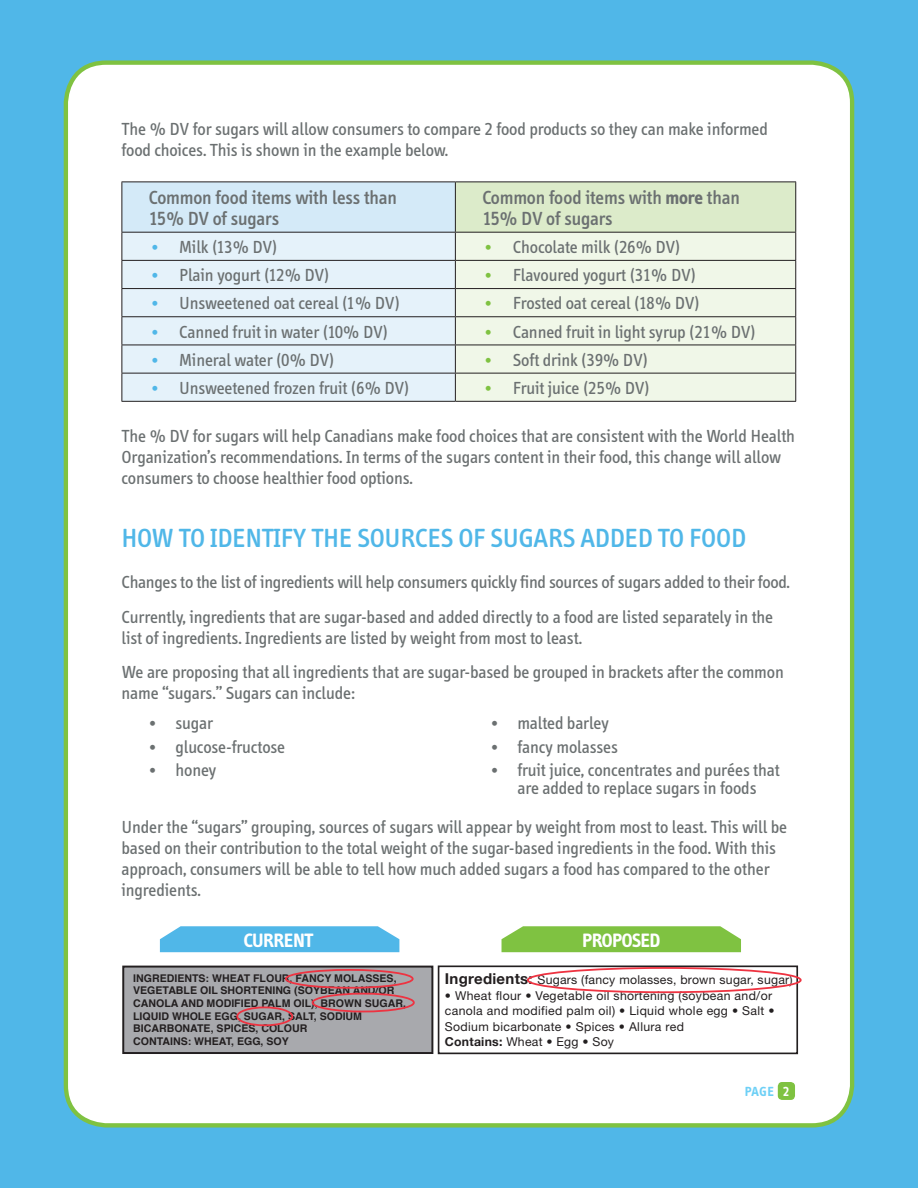
<style>
.page{position:relative;width:918px;height:1188px;background:#50b7e8}
.page>*{position:absolute;margin:0;border:0;box-sizing:border-box;transform-origin:0 0}
.HD4{font:500 27px "Info";color:#50b7e8}
.t1{font:700 19.8px "Info";letter-spacing:-.015em;color:#fff}
.Body{font:500 19.5px/21px "Info";color:#6b7071}
.Body-2{font:18px/21px "Info";color:#6b7071}
.t2{font:700 13.5px "Info";color:#6ed0f6}
.t3{font:700 13.5px "Info";color:#fff}
.t4{font:12.3px/15.5px "Helvetica Neue";letter-spacing:.025em;color:#231f20}
.t5{font:700 10.65px/12.8px "Helvetica";color:#231f20}
.s1{font-weight:700}
.s2{color:#50b7e8}
.s3{color:#7fc241}
.s4{font-weight:700;font-size:15px}
</style>
<div class="page">
<div style="left:66px;top:63px;width:786px;height:1062px;background:#fff;border-radius:40px"></div>
<div style="left:64px;top:60px;width:790px;height:1068px;border:4px solid #7fc241;border-radius:40px"></div>
<div style="left:778px;top:1082px;width:17px;height:18px;background:#7fc241;border-radius:4px"></div>
<div style="left:122px;top:182px;width:333px;height:50px;background:#d4eaf8"></div>
<div style="left:455px;top:182px;width:341px;height:50px;background:#dcebca"></div>
<div style="left:123px;top:233px;width:332px;height:168px;background:#e5f2fa"></div>
<div style="left:456px;top:233px;width:339px;height:168px;background:#f0f7e8"></div>
<hr style="left:455px;top:182px;width:1px;height:50px;background:#231f20">
<hr style="left:122px;top:232px;width:333px;height:1px;background:#231f20">
<hr style="left:455px;top:232px;width:341px;height:1px;background:#231f20">
<hr style="left:122px;top:260px;width:333px;height:1px;background:#231f20">
<hr style="left:455px;top:260px;width:341px;height:1px;background:#231f20">
<hr style="left:122px;top:288px;width:333px;height:1px;background:#231f20">
<hr style="left:455px;top:288px;width:341px;height:1px;background:#231f20">
<hr style="left:122px;top:316px;width:333px;height:1px;background:#231f20">
<hr style="left:455px;top:316px;width:341px;height:1px;background:#231f20">
<hr style="left:122px;top:345px;width:333px;height:1px;background:#231f20">
<hr style="left:455px;top:345px;width:341px;height:1px;background:#231f20">
<hr style="left:122px;top:373px;width:333px;height:1px;background:#231f20">
<hr style="left:455px;top:373px;width:341px;height:1px;background:#231f20">
<svg style="left:455px;top:233px;width:1px;height:168px"></svg>
<hr style="left:122px;top:182px;width:333px;height:1px;background:#231f20">
<hr style="left:122px;top:182px;width:1px;height:50px;background:#231f20">
<hr style="left:455px;top:182px;width:341px;height:1px;background:#231f20">
<hr style="left:795px;top:182px;width:1px;height:50px;background:#231f20">
<svg style="left:122px;top:233px;width:1px;height:168px"></svg>
<svg style="left:795px;top:233px;width:1px;height:168px"></svg>
<hr style="left:122px;top:401px;width:333px;height:1px;background:#231f20">
<hr style="left:455px;top:401px;width:341px;height:1px;background:#231f20">
<svg style="left:502px;top:926px;width:239px;height:26px;background:#85c54b"></svg>
<svg style="left:160px;top:926px;width:239px;height:26px;background:#59bae9"></svg>
<div style="left:123px;top:967px;width:309px;height:86px;background:#a8a9ad"></div>
<div style="left:122px;top:966px;width:311px;height:88px;border:2px solid #231f20"></div>
<div style="left:438px;top:966px;width:360px;height:88px;border:2px solid #231f20"></div>
<div style="left:527px;top:967px;width:275px;height:26px;border:2px solid #ee3341;border-radius:50%"></div>
<div style="left:312px;top:993px;width:103px;height:19px;border:2px solid #ee3341;border-radius:50%"></div>
<div style="left:236px;top:1007px;width:57px;height:19px;border:2px solid #ee3341;border-radius:50%"></div>
<div style="left:285px;top:969px;width:129px;height:20px;border:2px solid #ee3341;border-radius:50%"></div>
<p class="Body-2" style="left:122px;top:119px;width:648px">The % DV for sugars will allow consumers to compare 2 food products so they can make informed food choices. This is shown in the example below.</p>
<p class="Body" style="left:149px;top:187px;width:250px">Common food items with less than<br>15% DV of sugars</p>
<p class="Body" style="left:482px;top:187px;width:259px">Common food items with <span class="s1">more</span> than<br>15% DV of sugars</p>
<p class="Body-2" style="left:151px;top:237px;width:128px"><span class="s2">•</span> Milk (13% DV)</p>
<p class="Body-2" style="left:484px;top:237px;width:198px"><span class="s3">•</span> Chocolate milk (26% DV)</p>
<p class="Body-2" style="left:151px;top:265px;width:180px"><span class="s2">•</span> Plain yogurt (12% DV)</p>
<p class="Body-2" style="left:484px;top:265px;width:213px"><span class="s3">•</span> Flavoured yogurt (31% DV)</p>
<p class="Body-2" style="left:151px;top:293px;width:251px"><span class="s2">•</span> Unsweetened oat cereal (1% DV)</p>
<p class="Body-2" style="left:484px;top:293px;width:217px"><span class="s3">•</span> Frosted oat cereal (18% DV)</p>
<p class="Body-2" style="left:151px;top:321px;width:239px"><span class="s2">•</span> Canned fruit in water (10% DV)</p>
<p class="Body-2" style="left:484px;top:321px;width:273px"><span class="s3">•</span> Canned fruit in light syrup (21% DV)</p>
<p class="Body-2" style="left:151px;top:350px;width:185px"><span class="s2">•</span> Mineral water (0% DV)</p>
<p class="Body-2" style="left:484px;top:350px;width:165px"><span class="s3">•</span> Soft drink (39% DV)</p>
<p class="Body-2" style="left:151px;top:378px;width:260px"><span class="s2">•</span> Unsweetened frozen fruit (6% DV)</p>
<p class="Body-2" style="left:484px;top:378px;width:167px"><span class="s3">•</span> Fruit juice (25% DV)</p>
<p class="Body-2" style="left:122px;top:426px;width:675px">The % DV for sugars will help Canadians make food choices that are consistent with the World Health<br>Organization’s recommendations. In terms of the sugars content in their food, this change will allow consumers to choose healthier food options.</p>
<p class="HD4" style="left:122px;top:523px;width:626px">HOW TO IDENTIFY THE SOURCES OF SUGARS ADDED TO FOOD</p>
<p class="Body-2" style="left:122px;top:572px;width:670px">Changes to the list of ingredients will help consumers quickly find sources of sugars added to their food.</p>
<p class="Body-2" style="left:122px;top:607px;width:653px">Currently, ingredients that are sugar-based and added directly to a food are listed separately in the list of ingredients. Ingredients are listed by weight from most to least.</p>
<p class="Body-2" style="left:122px;top:662px;width:664px">We are proposing that all ingredients that are sugar-based be grouped in brackets after the common name “sugars.” Sugars can include:</p>
<p class="Body-2" style="left:148px;top:713px;width:66px">• sugar</p>
<p class="Body-2" style="left:148px;top:736px;width:138px">• glucose-fructose</p>
<p class="Body-2" style="left:148px;top:760px;width:69px">• honey</p>
<p class="Body-2" style="left:490px;top:713px;width:120px">• malted barley</p>
<p class="Body-2" style="left:490px;top:736px;width:129px">• fancy molasses</p>
<p class="Body-2" style="left:490px;top:761px;width:291px;line-height:18px;text-align:center">• fruit juice, concentrates and purées that are added to replace sugars in foods</p>
<p class="Body-2" style="left:122px;top:817px;width:667px">Under the “sugars” grouping, sources of sugars will appear by weight from most to least. This will be based on their contribution to the total weight of the sugar-based ingredients in the food. With this approach, consumers will be able to tell how much added sugars a food has compared to the other ingredients.</p>
<p class="t1" style="left:244px;top:929px;width:71px">CURRENT</p>
<p class="t1" style="left:582px;top:929px;width:80px">PROPOSED</p>
<p class="t4" style="left:445px;top:972px;width:349px"><span class="s4">Ingredients:</span> Sugars (fancy molasses, brown sugar, sugar)</p>
<p class="t4" style="left:445px;top:988px;width:331px">• Wheat flour • Vegetable oil shortening (soybean and/or canola and modified palm oil) • Liquid whole egg • Salt • Sodium bicarbonate • Spices • Allura red<br><span class="s1">Contains:</span> Wheat • Egg • Soy</p>
<p class="t5" style="left:133px;top:972px;width:274px">INGREDIENTS: WHEAT FLOUR, FANCY MOLASSES, VEGETABLE OIL SHORTENING (SOYBEAN AND/OR CANOLA AND MODIFIED PALM OIL), BROWN SUGAR, LIQUID WHOLE EGG, SUGAR, SALT, SODIUM BICARBONATE, SPICES, COLOUR<br>CONTAINS: WHEAT, EGG, SOY</p>
<p class="t2" style="left:745px;top:1083px;width:31px">PAGE</p>
<p class="t3" style="left:783px;top:1083px;width:8px">2</p>
</div>
